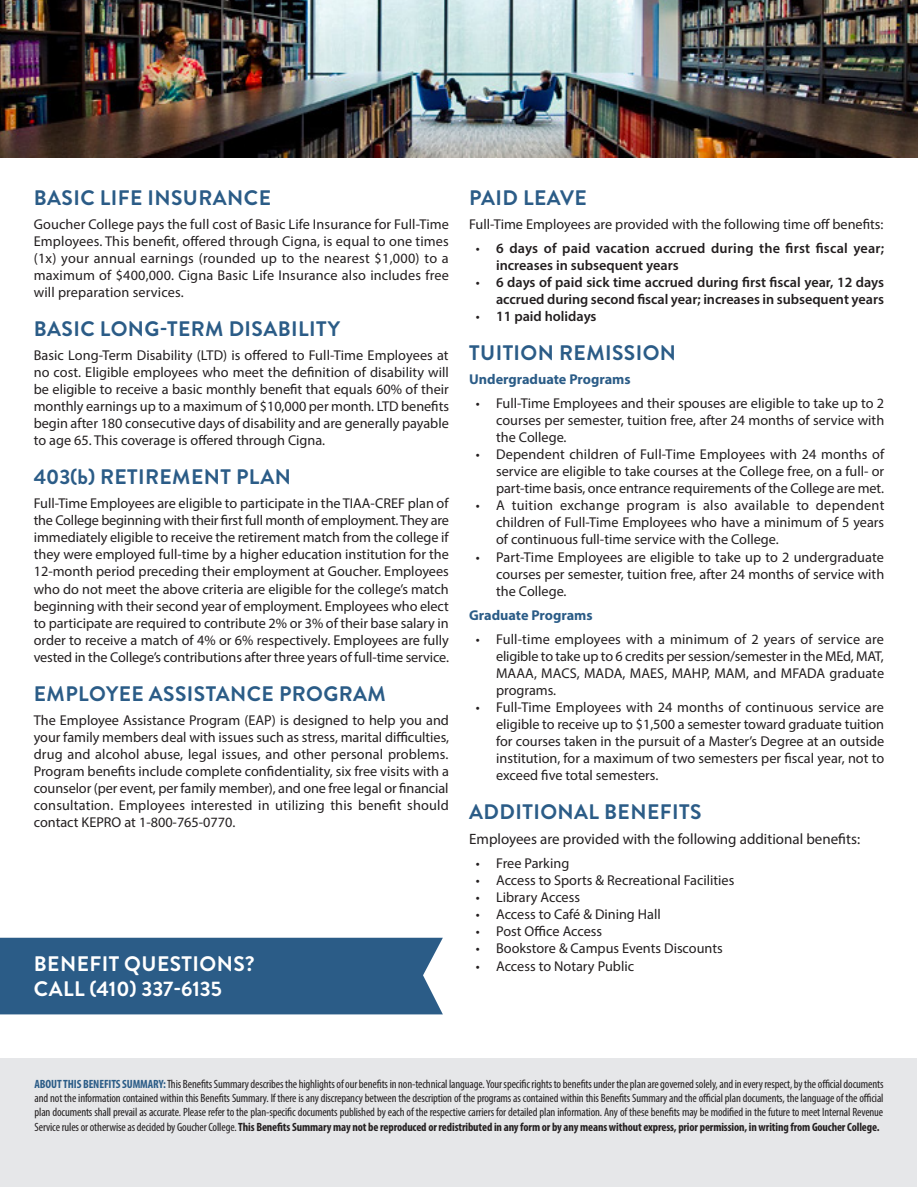
<style>
.page{position:relative;width:918px;height:1188px;background:#fff}
.page>*{position:absolute;margin:0;border:0;box-sizing:border-box;transform-origin:0 0}
.section{font:700 21px "Brandon Grotesque";letter-spacing:.02em;color:#2b5c87}
.section-2{font:700 21px "Brandon Grotesque";letter-spacing:.02em;color:#fff}
.section-3{font:700 21px "Brandon Grotesque";color:#fff}
.t1{font:15px "Myriad Pro";color:#231f20}
.t2{font:14.25px/17.1px "Myriad Pro";color:#231f20;text-align:justify}
.t3{font:600 14.25px/17.1px "Myriad Pro";color:#231f20}
.t4{font:700 14.25px "Myriad Pro";color:#2b5c87}
.footnotes{font:condensed 12px/14.4px "Myriad Pro";letter-spacing:-.01em;color:#231f20;text-align:justify}
.s1{font-weight:400}
.s2{font-weight:700;color:#2b5c87}
.s3{font-weight:700}
</style>
<div class="page">
<img style="left:0;top:0;width:918px;height:158px">
<div style="left:0;top:938px;width:443px;height:76px;background:#2b5c87"></div>
<div style="left:1px;top:1058px;width:916px;height:129px;background:#e6e7e9"></div>
<p class="section" style="left:34px;top:183px;width:239px">BASIC LIFE INSURANCE</p>
<p class="t2" style="left:34px;top:215px;width:417px">Goucher College pays the full cost of Basic Life Insurance for Full-Time Employees. This benefit, offered through Cigna, is equal to one times (1x) your annual earnings (rounded up to the nearest $1,000) to a maximum of $400,000. Cigna Basic Life Insurance also includes free will preparation services.</p>
<p class="section" style="left:34px;top:314px;width:308px">BASIC LONG-TERM DISABILITY</p>
<p class="t2" style="left:34px;top:346px;width:417px">Basic Long-Term Disability (LTD) is offered to Full-Time Employees at no cost. Eligible employees who meet the definition of disability will be eligible to receive a basic monthly benefit that equals 60% of their monthly earnings up to a maximum of $10,000 per month. LTD benefits begin after 180 consecutive days of disability and are generally payable to age 65. This coverage is offered through Cigna.</p>
<p class="section" style="left:34px;top:462px;width:259px">403(b) RETIREMENT PLAN</p>
<p class="t2" style="left:34px;top:494px;width:417px">Full-Time Employees are eligible to participate in the TIAA-CREF plan of the College beginning with their first full month of employment. They are immediately eligible to receive the retirement match from the college if they were employed full-time by a higher education institution for the 12-month period preceding their employment at Goucher. Employees who do not meet the above criteria are eligible for the college’s match beginning with their second year of employment. Employees who elect to participate are required to contribute 2% or 3% of their base salary in order to receive a match of 4% or 6% respectively. Employees are fully vested in the College’s contributions after three years of full-time service.</p>
<p class="section" style="left:34px;top:679px;width:354px">EMPLOYEE ASSISTANCE PROGRAM</p>
<p class="t2" style="left:34px;top:711px;width:417px">The Employee Assistance Program (EAP) is designed to help you and your family members deal with issues such as stress, marital difficulties, drug and alcohol abuse, legal issues, and other personal problems.<br>Program benefits include complete confidentiality, six free visits with a counselor (per event, per family member), and one free legal or financial consultation. Employees interested in utilizing this benefit should contact KEPRO at 1-800-765-0770.</p>
<p class="section" style="left:469px;top:183px;width:119px">PAID LEAVE</p>
<p class="t2" style="left:469px;top:215px;width:416px">Full-Time Employees are provided with the following time off benefits:</p>
<p class="t3" style="left:496px;top:239px;width:390px;text-indent:-20px"><span class="s1">•</span> 6 days of paid vacation accrued during the first fiscal year; increases in subsequent years</p>
<p class="t3" style="left:476px;top:273px;width:410px;text-align:right"><span class="s1">•</span> 6 days of paid sick time accrued during first fiscal year, 12 days accrued during second fiscal year; increases in subsequent years</p>
<p class="t3" style="left:476px;top:308px;width:122px"><span class="s1">•</span> 11 paid holidays</p>
<p class="section" style="left:469px;top:338px;width:208px">TUITION REMISSION</p>
<p class="t4" style="left:469px;top:370px;width:163px">Undergraduate Programs</p>
<p class="t2" style="left:496px;top:394px;width:390px;text-indent:-20px">• Full-Time Employees and their spouses are eligible to take up to 2 courses per semester, tuition free, after 24 months of service with the College.</p>
<p class="t2" style="left:496px;top:445px;width:390px;text-indent:-20px">• Dependent children of Full-Time Employees with 24 months of service are eligible to take courses at the College free, on a full- or part-time basis, once entrance requirements of the College are met.</p>
<p class="t2" style="left:496px;top:497px;width:390px;text-indent:-20px">• A tuition exchange program is also available to dependent children of Full-Time Employees who have a minimum of 5 years of continuous full-time service with the College.</p>
<p class="t2" style="left:496px;top:548px;width:390px;text-indent:-20px">• Part-Time Employees are eligible to take up to 2 undergraduate courses per semester, tuition free, after 24 months of service with the College.</p>
<p class="t4" style="left:469px;top:606px;width:125px">Graduate Programs</p>
<p class="t2" style="left:496px;top:630px;width:390px;text-indent:-20px">• Full-time employees with a minimum of 2 years of service are eligible to take up to 6 credits per session/semester in the MEd, MAT, MAAA, MACS, MADA, MAES, MAHP, MAM, and MFADA graduate programs.</p>
<p class="t2" style="left:496px;top:698px;width:390px;text-indent:-20px">• Full-Time Employees with 24 months of continuous service are eligible to receive up to $1,500 a semester toward graduate tuition for courses taken in the pursuit of a Master’s Degree at an outside institution, for a maximum of two semesters per fiscal year, not to exceed five total semesters.</p>
<p class="section" style="left:469px;top:797px;width:234px">ADDITIONAL BENEFITS</p>
<p class="t1" style="left:469px;top:829px;width:393px">Employees are provided with the following additional benefits:</p>
<p class="t2" style="left:476px;top:854px;width:95px">• Free Parking</p>
<p class="t2" style="left:476px;top:871px;width:260px">• Access to Sports &amp; Recreational Facilities</p>
<p class="t2" style="left:476px;top:888px;width:106px">• Library Access</p>
<p class="t2" style="left:476px;top:905px;width:186px">• Access to Café &amp; Dining Hall</p>
<p class="t2" style="left:476px;top:922px;width:128px">• Post Office Access</p>
<p class="t2" style="left:476px;top:940px;width:248px">• Bookstore &amp; Campus Events Discounts</p>
<p class="section-2" style="left:34px;top:949px;width:222px">BENEFIT QUESTIONS?</p>
<p class="t2" style="left:476px;top:958px;width:160px">• Access to Notary Public</p>
<p class="section-3" style="left:34px;top:974px;width:190px">CALL (410) 337-6135</p>
<p class="footnotes" style="left:34px;top:1076px;width:851px"><span class="s2">ABOUT THIS BENEFITS SUMMARY:</span> This Benefits Summary describes the highlights of our benefits in non-technical language. Your specific rights to benefits under the plan are governed solely, and in every respect, by the official documents and not the information contained within this Benefits Summary. If there is any discrepancy between the description of the programs as contained within this Benefits Summary and the official plan documents, the language of the official plan documents shall prevail as accurate. Please refer to the plan-specific documents published by each of the respective carriers for detailed plan information. Any of these benefits may be modified in the future to meet Internal Revenue Service rules or otherwise as decided by Goucher College. <span class="s3">This Benefits Summary may not be reproduced or redistributed in any form or by any means without express, prior permission, in writing from Goucher College.</span></p>
</div>
